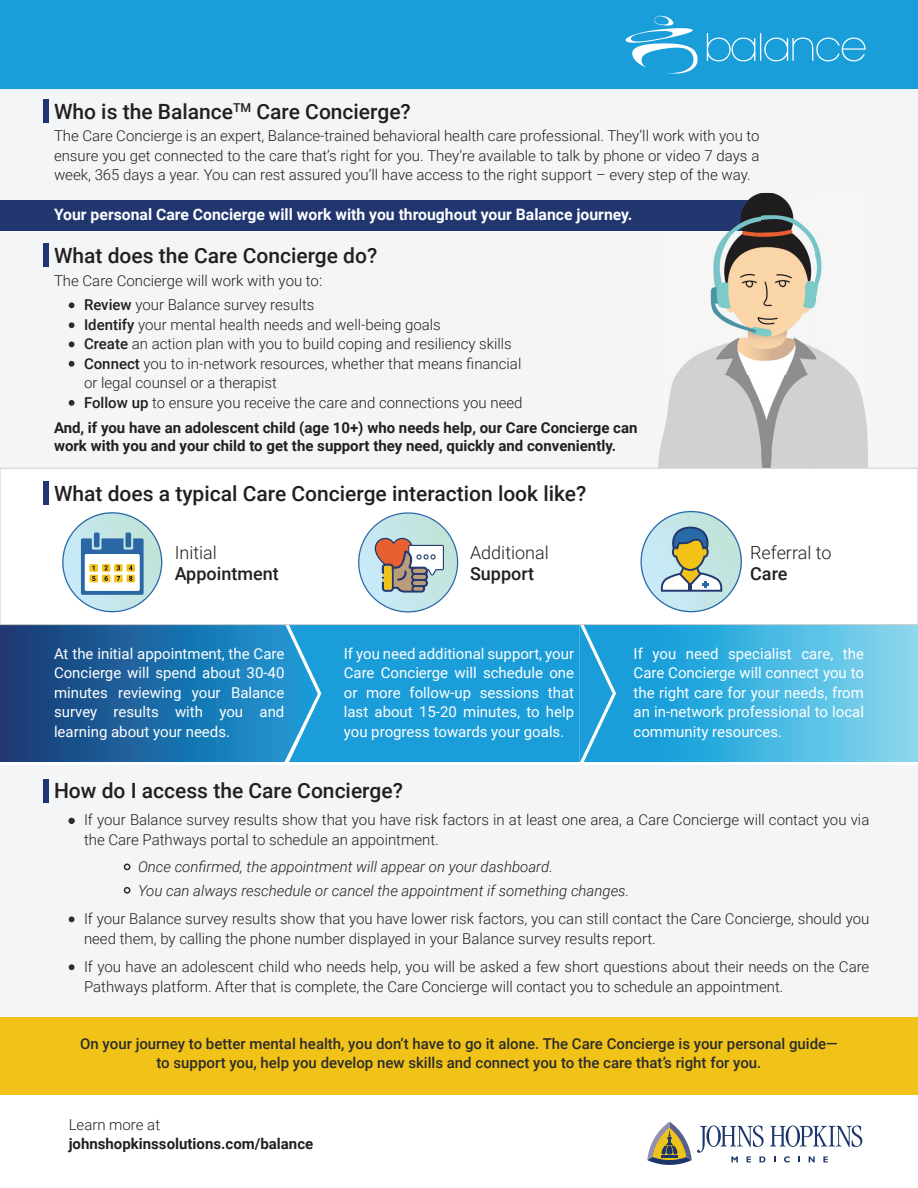
<style>
.page{position:relative;width:918px;height:1188px;background:#f4f5f6}
.page>*{position:absolute;margin:0;border:0;box-sizing:border-box;transform-origin:0 0}
.t1{font:500 21px "Roboto";color:#231f20}
.t2{font:300 18px "Roboto";color:#231f20}
.t3{font:500 18px "Roboto";color:#231f20}
.t4{font:700 15.75px "Roboto";color:#fff}
.t5{font:300 15px/19.5px "Roboto";color:#231f20}
.t6{font:15px/19.5px "Roboto";color:#fff;text-align:justify}
.t7{font:700 15px/18px "Roboto";color:#231f20}
.t8{font:500 15px/19.5px "Roboto";color:#2b2c2b;text-align:center}
.t9{font:italic 300 15px/24px "Roboto";color:#231f20}
.s1{font-size:15.75px}
.s2{font-weight:500}
</style>
<div class="page">
<div style="left:0;top:0;width:918px;height:88px;background:#199eda"></div>
<svg style="left:616px;top:625px;width:302px;height:137px;background:#48b7e2"></svg>
<div style="left:284px;top:623px;width:295px;height:141px;background:#1b9dd9"></div>
<svg style="left:579px;top:625px;width:37px;height:137px;background:#31a7dc"></svg>
<svg style="left:318px;top:625px;width:3px;height:76px"></svg>
<div style="left:0;top:200px;width:760px;height:31px;background:#21366f"></div>
<div style="left:43px;top:99px;width:6px;height:24px;background:#21366f"></div>
<hr style="left:0;top:762px;width:918px;height:3px;background:#fff">
<div style="left:43px;top:244px;width:6px;height:23px;background:#21366f"></div>
<svg style="left:69px;top:302px;width:6px;height:6px"></svg>
<svg style="left:69px;top:322px;width:6px;height:6px"></svg>
<svg style="left:69px;top:341px;width:6px;height:6px"></svg>
<svg style="left:69px;top:361px;width:6px;height:6px"></svg>
<svg style="left:69px;top:400px;width:6px;height:6px"></svg>
<div style="left:43px;top:779px;width:6px;height:23px;background:#21366f"></div>
<div style="left:124px;top:887px;width:6px;height:7px;border:2px solid #2b2c2b;border-radius:50%"></div>
<svg style="left:124px;top:864px;width:6px;height:6px"></svg>
<svg style="left:707px;top:33px;width:159px;height:29px"></svg>
<svg style="left:625px;top:16px;width:73px;height:58px"></svg>
<div style="left:0;top:1079px;width:918px;height:109px;background:#fff"></div>
<svg style="left:647px;top:1121px;width:215px;height:44px"></svg>
<div style="left:0;top:1017px;width:918px;height:77px;background:#f1c318"></div>
<svg style="left:0;top:625px;width:318px;height:137px;background:#1e6ca6"></svg>
<div style="left:0;top:468px;width:918px;height:157px;background:#fff;border:1px solid #ceccca"></div>
<div style="left:43px;top:481px;width:6px;height:24px;background:#21366f"></div>
<svg style="left:69px;top:916px;width:6px;height:6px"></svg>
<svg style="left:69px;top:818px;width:6px;height:6px"></svg>
<svg style="left:69px;top:964px;width:6px;height:6px"></svg>
<img style="left:659px;top:193px;width:209px;height:275px">
<img style="left:659px;top:200px;width:101px;height:31px">
<svg style="left:358px;top:512px;width:100px;height:101px"></svg>
<svg style="left:62px;top:512px;width:100px;height:100px"></svg>
<svg style="left:641px;top:511px;width:101px;height:101px"></svg>
<h1 class="t1" style="left:54px;top:97px;width:358px">Who is the Balance<sup>TM</sup> Care Concierge?</h1>
<p class="t5" style="left:54px;top:126px;width:707px;text-align:justify">The Care Concierge is an expert, Balance-trained behavioral health care professional. They’ll work with you to ensure you get connected to the care that’s right for you. They’re available to talk by phone or video 7 days a week, 365 days a year. You can rest assured you’ll have access to the right support – every step of the way.</p>
<p class="t4" style="left:54px;top:203px;width:580px">Your personal Care Concierge will work with you throughout your Balance journey.</p>
<h1 class="t1" style="left:54px;top:241px;width:325px">What does the Care Concierge do?</h1>
<p class="t5" style="left:54px;top:271px;width:270px">The Care Concierge will work with you to<span class="s1">:</span></p>
<p class="t5" style="left:84px;top:295px;width:440px"><span class="s2">Review</span> your Balance survey results<br><span class="s2">Identify</span> your mental health needs and well-being goals<br><span class="s2">Create</span> an action plan with you to build coping and resiliency skills <span class="s2">Connect</span> you to in-network resources, whether that means financial or legal counsel or a therapist<br><span class="s2">Follow up</span> to ensure you receive the care and connections you need</p>
<p class="t7" style="left:54px;top:418px;width:585px">And, if you have an adolescent child (age 10+) who needs help, our Care Concierge can work with you and your child to get the support they need, quickly and conveniently.</p>
<h1 class="t1" style="left:54px;top:478px;width:534px">What does a typical Care Concierge interaction look like?</h1>
<p class="t2" style="left:175px;top:540px;width:44px">Initial</p>
<p class="t3" style="left:175px;top:561px;width:105px">Appointment</p>
<p class="t6" style="left:54px;top:643px;width:232px">At the initial appointment, the Care Concierge will spend about 30-40 minutes reviewing your Balance survey results with you and learning about your needs.</p>
<p class="t2" style="left:470px;top:540px;width:80px">Additional</p>
<p class="t3" style="left:470px;top:561px;width:66px">Support</p>
<p class="t6" style="left:344px;top:643px;width:232px">If you need additional support, your Care Concierge will schedule one or more follow-up sessions that last about 15-20 minutes, to help you progress towards your goals.</p>
<p class="t2" style="left:750px;top:540px;width:83px">Referral to</p>
<p class="t3" style="left:750px;top:561px;width:39px">Care</p>
<p class="t6" style="left:634px;top:643px;width:232px">If you need specialist care, the Care Concierge will connect you to the right care for your needs, from an in-network professional to local community resources.</p>
<h1 class="t1" style="left:54px;top:776px;width:350px">How do I access the Care Concierge?</h1>
<p class="t5" style="left:84px;top:810px;width:787px">If your Balance survey results show that you have risk factors in at least one area, a Care Concierge will contact you via the Care Pathways portal to schedule an appointment.</p>
<p class="t9" style="left:138px;top:854px;width:493px">Once confirmed, the appointment will appear on your dashboard.<br>You can always reschedule or cancel the appointment if something changes.</p>
<p class="t5" style="left:84px;top:909px;width:787px">If your Balance survey results show that you have lower risk factors, you can still contact the Care Concierge, should you need them, by calling the phone number displayed in your Balance survey results report.</p>
<p class="t5" style="left:84px;top:957px;width:787px">If you have an adolescent child who needs help, you will be asked a few short questions about their needs on the Care<br>Pathways platform. After that is complete, the Care Concierge will contact you to schedule an appointment.</p>
<p class="t8" style="left:80px;top:1033px;width:759px">On your journey to better mental health, you don’t have to go it alone. The Care Concierge is your personal guide— to support you, help you develop new skills and connect you to the care that’s right for you.</p>
<p class="t5" style="left:69px;top:1114px;width:93px">Learn more at</p>
<p class="t7" style="left:69px;top:1134px;width:246px">johnshopkinssolutions.com/balance</p>
</div>
